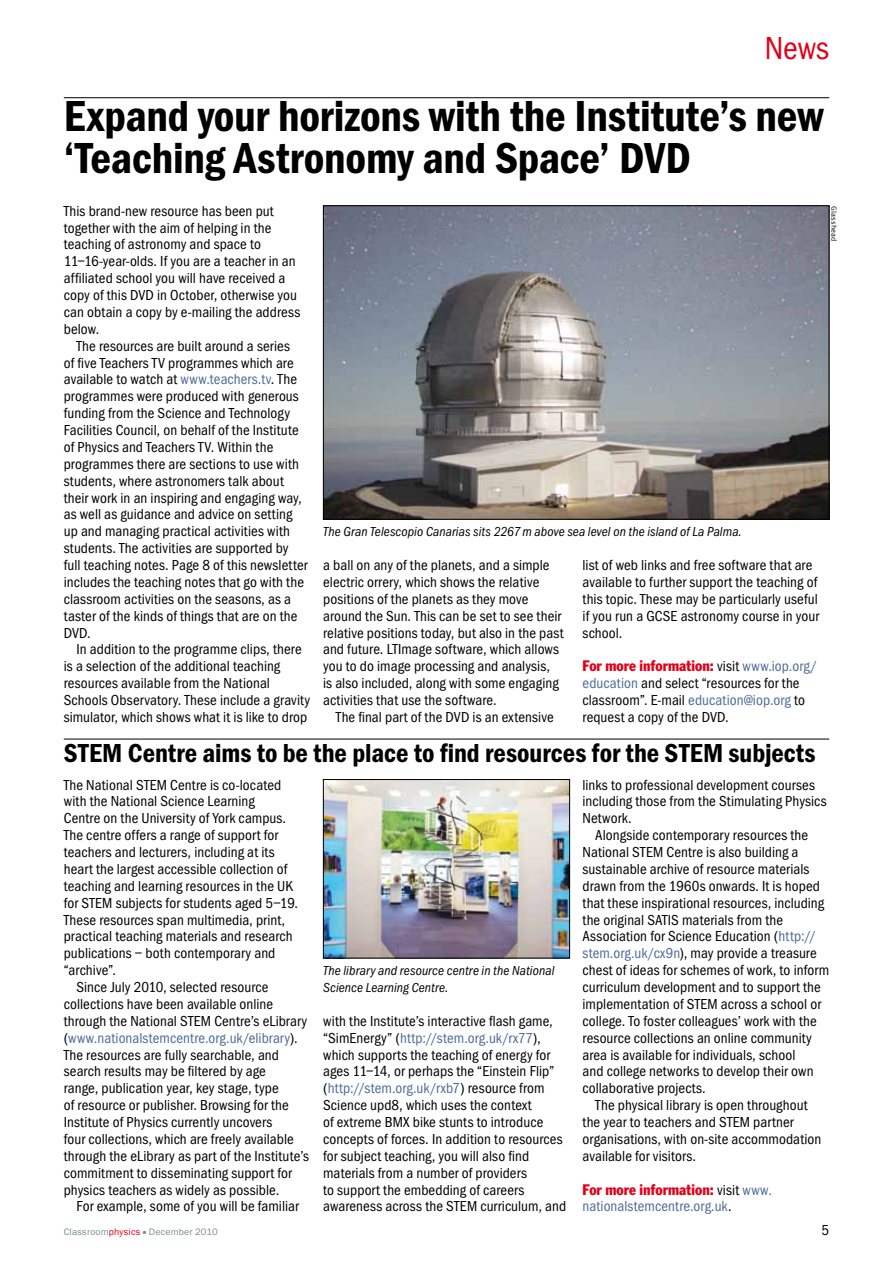
<style>
.page{position:relative;width:893px;height:1263px;background:#fff}
.page>*{position:absolute;margin:0;border:0;box-sizing:border-box;transform-origin:0 0}
.t1{font:600 45px/42px "Franklin Got Cd Io P";letter-spacing:-.005em;color:#000}
.t2{font:33px "Franklin Got Cd Io P";color:#e2001a}
.t3{font:600 27px "Franklin Got Cd Io P";color:#000}
.t4{font:15px/16.8px "Franklin Got Cd Io P";letter-spacing:.005em;color:#000}
.t5{font:15px "Franklin Got Cd Io P";letter-spacing:.005em;color:#4d6c99}
.t6{font:condensed 15px "Franklin Gothic";letter-spacing:.005em;color:#e2001a}
.t7{font:italic 13.5px/16.8px "Franklin Got Cd Io P";letter-spacing:.01em;color:#000}
.t8{font:9.75px "Franklin Got Io P";letter-spacing:.015em;color:#798c8d}
.t9{font:7.5px "Meta Korrespondenz";letter-spacing:.03em;color:#000}
.s1{color:#4d6c99}
.s2{font-family:"Franklin Got Cd Io P";font-stretch:normal;color:#000}
.s3{font-family:"Franklin Got Cd Io P";font-stretch:normal;color:#4d6c99}
.s4{color:#000}
.s5{color:#e2001a}
</style>
<div class="page">
<hr style="left:64px;top:97px;width:765px;height:1px;background:#000">
<img style="left:325px;top:208px;width:502px;height:309px">
<div style="left:323px;top:206px;width:506px;height:313px;border:1px solid #000"></div>
<img style="left:325px;top:781px;width:243px;height:175px">
<div style="left:323px;top:779px;width:247px;height:179px;border:1px solid #000"></div>
<hr style="left:64px;top:739px;width:765px;height:1px;background:#000">
<h2 class="t2" style="left:765px;top:29px;width:66px">News</h2>
<h1 class="t1" style="left:64px;top:96px;width:761px">Expand your horizons with the Institute’s new ‘Teaching Astronomy and Space’ DVD</h1>
<p class="t4" style="left:64px;top:202px;width:238px">This brand-new resource has been put together with the aim of helping in the teaching of astronomy and space to 11–16-year-olds. If you are a teacher in an affiliated school you will have received a copy of this DVD in October, otherwise you can obtain a copy by e-mailing the address below.</p>
<p class="t4" style="left:64px;top:337px;width:245px;text-indent:13px">The resources are built around a series<br>of five Teachers TV programmes which are available to watch at <span class="s1">www.teachers.tv</span>. The programmes were produced with generous funding from the Science and Technology Facilities Council, on behalf of the Institute of Physics and Teachers TV. Within the programmes there are sections to use with students, where astronomers talk about their work in an inspiring and engaging way, as well as guidance and advice on setting up and managing practical activities with students. The activities are supported by full teaching notes. Page 8 of this newsletter includes the teaching notes that go with the classroom activities on the seasons, as a taster of the kinds of things that are on the DVD.</p>
<p class="t4" style="left:64px;top:641px;width:248px;text-indent:13px">In addition to the programme clips, there is a selection of the additional teaching resources available from the National Schools Observatory. These include a gravity simulator, which shows what it is like to drop</p>
<p class="t9" style="left:838px;top:206px;width:37px;rotate:90deg">Glasshead</p>
<p class="t7" style="left:323px;top:523px;width:420px">The Gran Telescopio Canarias sits 2267m above sea level on the island of La Palma.</p>
<p class="t4" style="left:323px;top:557px;width:242px">a ball on any of the planets, and a simple electric orrery, which shows the relative positions of the planets as they move around the Sun. This can be set to see their relative positions today, but also in the past and future. LTImage software, which allows you to do image processing and analysis,<br>is also included, along with some engaging activities that use the software.</p>
<p class="t4" style="left:336px;top:709px;width:219px">The final part of the DVD is an extensive</p>
<p class="t4" style="left:582px;top:557px;width:238px">list of web links and free software that are available to further support the teaching of this topic. These may be particularly useful if you run a GCSE astronomy course in your school.</p>
<p class="t6" style="left:582px;top:657px;width:236px">For more information: <span class="s2">visit</span> <span class="s3">www.iop.org/</span></p>
<p class="t4" style="left:582px;top:675px;width:224px"><span class="s1">education</span> and select “resources for the classroom”. E-mail <span class="s1">education@iop.org</span> to request a copy of the DVD.</p>
<h3 class="t3" style="left:64px;top:738px;width:753px">STEM Centre aims to be the place to find resources for the STEM subjects</h3>
<p class="t4" style="left:64px;top:776px;width:219px">The National STEM Centre is co-located</p>
<p class="t4" style="left:64px;top:793px;width:192px">with the National Science Learning</p>
<p class="t4" style="left:64px;top:810px;width:224px">Centre on the University of York campus.</p>
<p class="t4" style="left:64px;top:827px;width:216px">The centre offers a range of support for</p>
<p class="t4" style="left:64px;top:844px;width:213px">teachers and lecturers, including at its</p>
<p class="t4" style="left:64px;top:861px;width:225px">heart the largest accessible collection of</p>
<p class="t4" style="left:64px;top:877px;width:231px">teaching and learning resources in the UK</p>
<p class="t4" style="left:64px;top:894px;width:236px">for STEM subjects for students aged 5–19.</p>
<p class="t4" style="left:64px;top:911px;width:223px">These resources span multimedia, print,</p>
<p class="t4" style="left:64px;top:928px;width:230px">practical teaching materials and research</p>
<p class="t4" style="left:64px;top:945px;width:213px">publications – both contemporary and</p>
<p class="t4" style="left:64px;top:962px;width:54px">“archive”.</p>
<p class="t4" style="left:77px;top:979px;width:194px">Since July 2010, selected resource</p>
<p class="t4" style="left:64px;top:996px;width:211px">collections have been available online</p>
<p class="t4" style="left:64px;top:1012px;width:245px">through the National STEM Centre’s eLibrary</p>
<p class="t5" style="left:64px;top:1029px;width:235px"><span class="s4">(</span>www.nationalstemcentre.org.uk/elibrary<span class="s4">).</span></p>
<p class="t4" style="left:64px;top:1046px;width:217px">The resources are fully searchable, and</p>
<p class="t4" style="left:64px;top:1063px;width:204px">search results may be filtered by age</p>
<p class="t4" style="left:64px;top:1080px;width:217px">range, publication year, key stage, type</p>
<p class="t4" style="left:64px;top:1097px;width:226px">of resource or publisher. Browsing for the</p>
<p class="t4" style="left:64px;top:1114px;width:210px">Institute of Physics currently uncovers</p>
<p class="t4" style="left:64px;top:1131px;width:231px">four collections, which are freely available</p>
<p class="t4" style="left:64px;top:1147px;width:247px">through the eLibrary as part of the Institute’s</p>
<p class="t4" style="left:64px;top:1164px;width:230px">commitment to disseminating support for</p>
<p class="t4" style="left:64px;top:1181px;width:217px">physics teachers as widely as possible.</p>
<p class="t4" style="left:77px;top:1198px;width:224px">For example, some of you will be familiar</p>
<p class="t4" style="left:582px;top:776px;width:246px">links to professional development courses including those from the Stimulating Physics<br>Network.</p>
<p class="t4" style="left:582px;top:827px;width:248px;text-indent:13px">Alongside contemporary resources the National STEM Centre is also building a sustainable archive of resource materials drawn from the 1960s onwards. It is hoped that these inspirational resources, including the original SATIS materials from the Association for Science Education (<span class="s1">http:// stem.org.uk/cx9n</span>), may provide a treasure chest of ideas for schemes of work, to inform curriculum development and to support the implementation of STEM across a school or college. To foster colleagues’ work with the resource collections an online community area is available for individuals, school<br>and college networks to develop their own collaborative projects.</p>
<p class="t4" style="left:582px;top:1097px;width:240px;text-indent:13px">The physical library is open throughout the year to teachers and STEM partner organisations, with on-site accommodation available for visitors.</p>
<p class="t6" style="left:582px;top:1180px;width:191px">For more information: <span class="s2">visit</span> <span class="s3">www.</span></p>
<p class="t5" style="left:582px;top:1198px;width:151px">nationalstemcentre.org.uk<span class="s4">.</span></p>
<p class="t7" style="left:323px;top:962px;width:233px">The library and resource centre in the National<br>Science Learning Centre.</p>
<p class="t4" style="left:323px;top:1012px;width:245px">with the Institute’s interactive flash game, “SimEnergy” (<span class="s1">http://stem.org.uk/rx77</span>), which supports the teaching of energy for ages 11–14, or perhaps the “Einstein Flip” (<span class="s1">http://stem.org.uk/rxb7</span>) resource from Science upd8, which uses the context<br>of extreme BMX bike stunts to introduce concepts of forces. In addition to resources for subject teaching, you will also find materials from a number of providers<br>to support the embedding of careers awareness across the STEM curriculum, and</p>
<p class="t8" style="left:64px;top:1226px;width:156px">Classroom<span class="s5">physics</span> ● December 2010</p>
<p class="t4" style="left:821px;top:1222px;width:9px">5</p>
</div>
